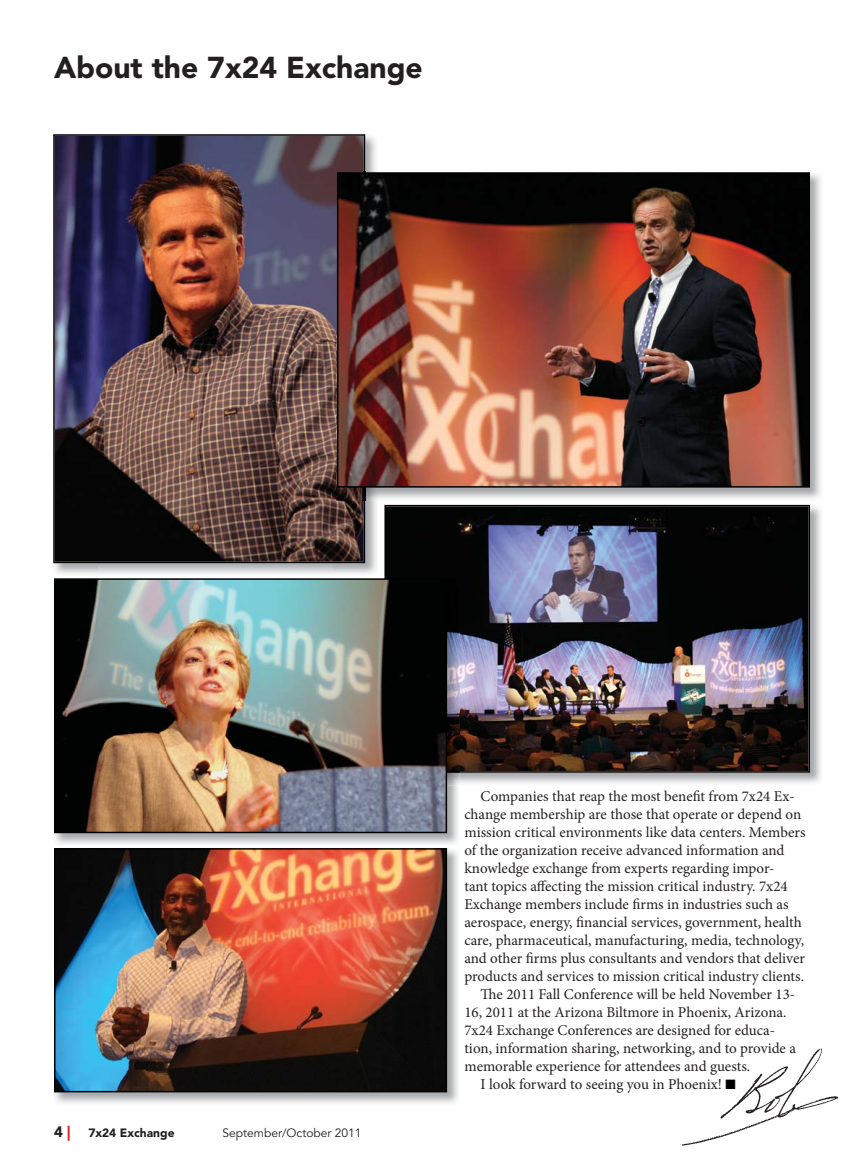
<style>
.page{position:relative;width:864px;height:1161px;background:#fff}
.page>*{position:absolute;margin:0;border:0;box-sizing:border-box;transform-origin:0 0}
.t1{font:900 30px "Avenir";color:#231f20}
.t2{font:15px "Minion Pro";color:#231f20}
.t3{font:900 15px "Avenir";color:#231f20}
.t4{font:12px "Avenir";color:#231f20}
.t5{font:900 12px "Avenir";color:#231f20}
.s1{color:#d8242b}
.s2{color:#000}
</style>
<div class="page">
<img style="left:365px;top:134px;width:12px;height:38px">
<img style="left:53px;top:563px;width:45px;height:11px">
<img style="left:332px;top:500px;width:46px;height:74px">
<img style="left:53px;top:134px;width:312px;height:429px">
<img style="left:384px;top:504px;width:437px;height:279px">
<img style="left:384px;top:505px;width:426px;height:268px">
<img style="left:336px;top:172px;width:485px;height:328px">
<img style="left:364px;top:488px;width:1px;height:12px">
<img style="left:340px;top:175px;width:467px;height:310px">
<div style="left:337px;top:172px;width:473px;height:316px;border:2px solid #000"></div>
<img style="left:54px;top:786px;width:404px;height:318px">
<img style="left:447px;top:578px;width:13px;height:195px">
<img style="left:57px;top:581px;width:387px;height:249px">
<div style="left:54px;top:578px;width:393px;height:255px;border:2px solid #000"></div>
<img style="left:57px;top:851px;width:387px;height:238px">
<div style="left:54px;top:848px;width:393px;height:244px;border:2px solid #000"></div>
<img style="left:682px;top:1048px;width:157px;height:98px">
<h1 class="t1" style="left:54px;top:55px;width:370px">About the 7x24 Exchange</h1>
<p class="t3" style="left:54px;top:1126px;width:18px">4 <span class="s1">|</span></p>
<p class="t5" style="left:88px;top:1128px;width:88px">7x24 Exchange</p>
<p class="t4" style="left:223px;top:1128px;width:140px">September/October 2011</p>
<p class="t2" style="left:481px;top:790px;width:316px">Companies that reap the most benefit from 7x24 Ex-</p>
<p class="t2" style="left:464px;top:808px;width:338px">change membership are those that operate or depend on</p>
<p class="t2" style="left:464px;top:826px;width:343px">mission critical environments like data centers. Members</p>
<p class="t2" style="left:464px;top:844px;width:322px">of the organization receive advanced information and</p>
<p class="t2" style="left:464px;top:862px;width:312px">knowledge exchange from experts regarding impor-</p>
<p class="t2" style="left:464px;top:880px;width:325px">tant topics affecting the mission critical industry. 7x24</p>
<p class="t2" style="left:464px;top:898px;width:326px">Exchange members include firms in industries such as</p>
<p class="t2" style="left:464px;top:916px;width:339px">aerospace, energy, financial services, government, health</p>
<p class="t2" style="left:464px;top:934px;width:341px">care, pharmaceutical, manufacturing, media, technology,</p>
<p class="t2" style="left:464px;top:952px;width:342px">and other firms plus consultants and vendors that deliver</p>
<p class="t2" style="left:464px;top:970px;width:341px">products and services to mission critical industry clients.</p>
<p class="t2" style="left:481px;top:988px;width:316px">The 2011 Fall Conference will be held November 13-</p>
<p class="t2" style="left:464px;top:1006px;width:324px">16, 2011 at the Arizona Biltmore in Phoenix, Arizona.</p>
<p class="t2" style="left:464px;top:1024px;width:312px">7x24 Exchange Conferences are designed for educa-</p>
<p class="t2" style="left:464px;top:1042px;width:333px">tion, information sharing, networking, and to provide a</p>
<p class="t2" style="left:464px;top:1060px;width:287px">memorable experience for attendees and guests.</p>
<p class="t2" style="left:481px;top:1078px;width:257px">I look forward to seeing you in Phoenix! <span class="s2">■</span></p>
</div>
